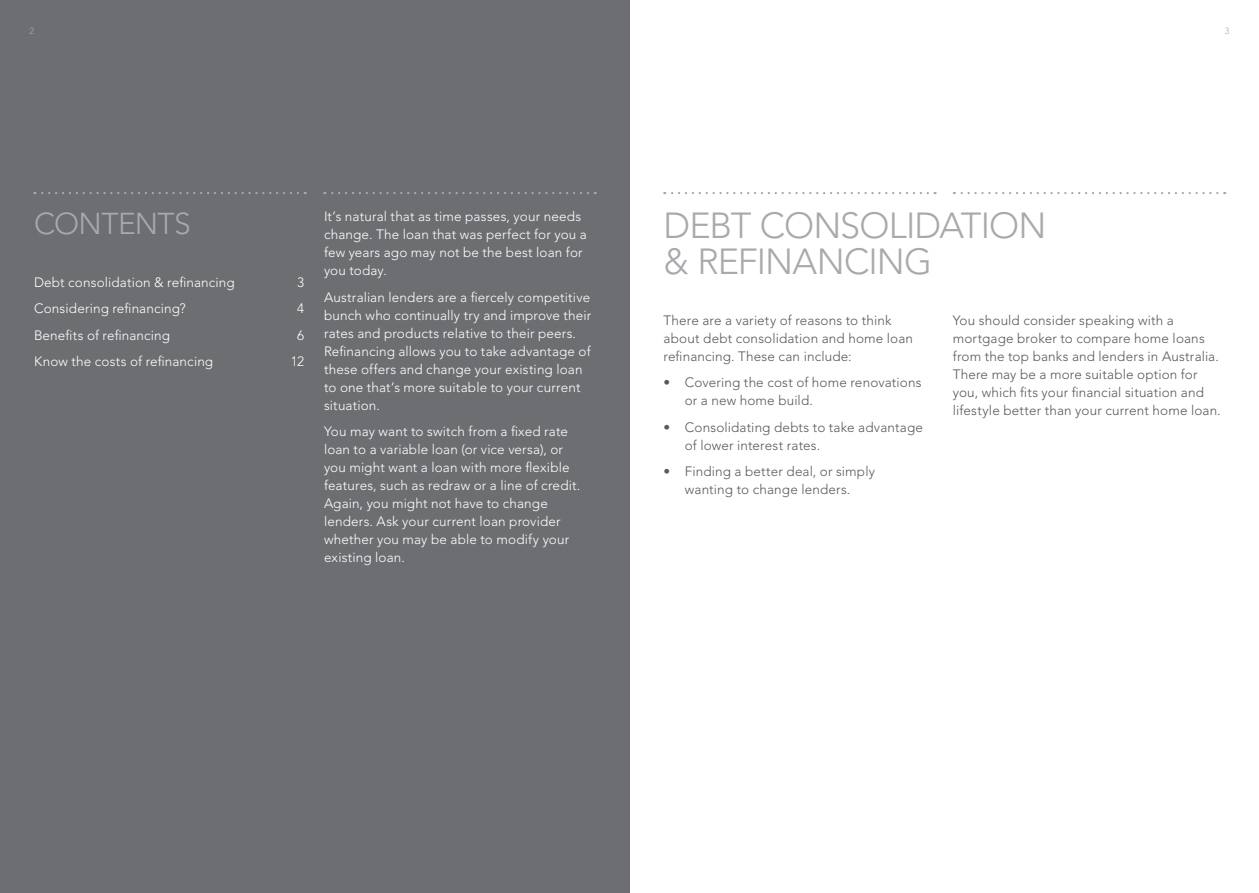
<style>
.page{position:relative;width:1259px;height:893px;background:#fff}
.page>*{position:absolute;margin:0;border:0;box-sizing:border-box;transform-origin:0 0}
.t1{font:300 36px/36px "Avenir LT";letter-spacing:-.02em;color:#a7a9ac}
.t2{font:300 30px "Avenir LT";letter-spacing:-.02em;color:#a7a9ac}
.t3{font:300 13.5px/18px "Avenir LT";letter-spacing:.01em;color:#fff}
.t4{font:300 13.5px/18px "Avenir LT";letter-spacing:.01em;color:#58595b}
.t5{font:300 9px "Avenir LT";color:#a7a9ac}
</style>
<div class="page">
<svg style="left:664px;top:192px;width:264px;height:2px"></svg>
<svg style="left:954px;top:192px;width:263px;height:2px"></svg>
<div style="left:0;top:0;width:629px;height:893px;background:#6d6e71"></div>
<svg style="left:34px;top:192px;width:264px;height:2px"></svg>
<svg style="left:324px;top:192px;width:264px;height:2px"></svg>
<p class="t5" style="left:29px;top:26px;width:6px">2</p>
<h2 class="t2" style="left:34px;top:206px;width:158px">Contents</h2>
<p class="t3" style="left:34px;top:273px;width:202px">Debt consolidation &amp; refinancing</p>
<p class="t3" style="left:297px;top:273px;width:9px">3</p>
<p class="t3" style="left:34px;top:300px;width:153px">Considering refinancing?</p>
<p class="t3" style="left:297px;top:300px;width:9px">4</p>
<p class="t3" style="left:34px;top:326px;width:138px">Benefits of refinancing</p>
<p class="t3" style="left:297px;top:326px;width:9px">6</p>
<p class="t3" style="left:34px;top:353px;width:181px">Know the costs of refinancing</p>
<p class="t3" style="left:291px;top:353px;width:15px">12</p>
<p class="t3" style="left:324px;top:208px;width:264px">It’s natural that as time passes, your needs change. The loan that was perfect for you a few years ago may not be the best loan for you today.</p>
<p class="t3" style="left:324px;top:288px;width:269px">Australian lenders are a fiercely competitive bunch who continually try and improve their rates and products relative to their peers.<br>Refinancing allows you to take advantage of these offers and change your existing loan to one that’s more suitable to your current situation.</p>
<p class="t3" style="left:324px;top:423px;width:258px">You may want to switch from a fixed rate loan to a variable loan (or vice versa), or you might want a loan with more flexible features, such as redraw or a line of credit.<br>Again, you might not have to change lenders. Ask your current loan provider whether you may be able to modify your existing loan.</p>
<h1 class="t1" style="left:663px;top:208px;width:385px">Debt Consolidation &amp; refi nanci ng</h1>
<p class="t5" style="left:1225px;top:26px;width:6px">3</p>
<p class="t4" style="left:663px;top:311px;width:251px">There are a variety of reasons to think about debt consolidation and home loan refinancing. These can include:</p>
<p class="t4" style="left:685px;top:374px;width:238px;text-indent:-21px">• Covering the cost of home renovations or a new home build.</p>
<p class="t4" style="left:685px;top:418px;width:240px;text-indent:-21px">• Consolidating debts to take advantage of lower interest rates.</p>
<p class="t4" style="left:663px;top:463px;width:213px;text-align:center">• Finding a better deal, or simply wanting to change lenders.</p>
<p class="t4" style="left:952px;top:311px;width:269px">You should consider speaking with a mortgage broker to compare home loans from the top banks and lenders in Australia.<br>There may be a more suitable option for you, which fits your financial situation and lifestyle better than your current home loan.</p>
</div>
